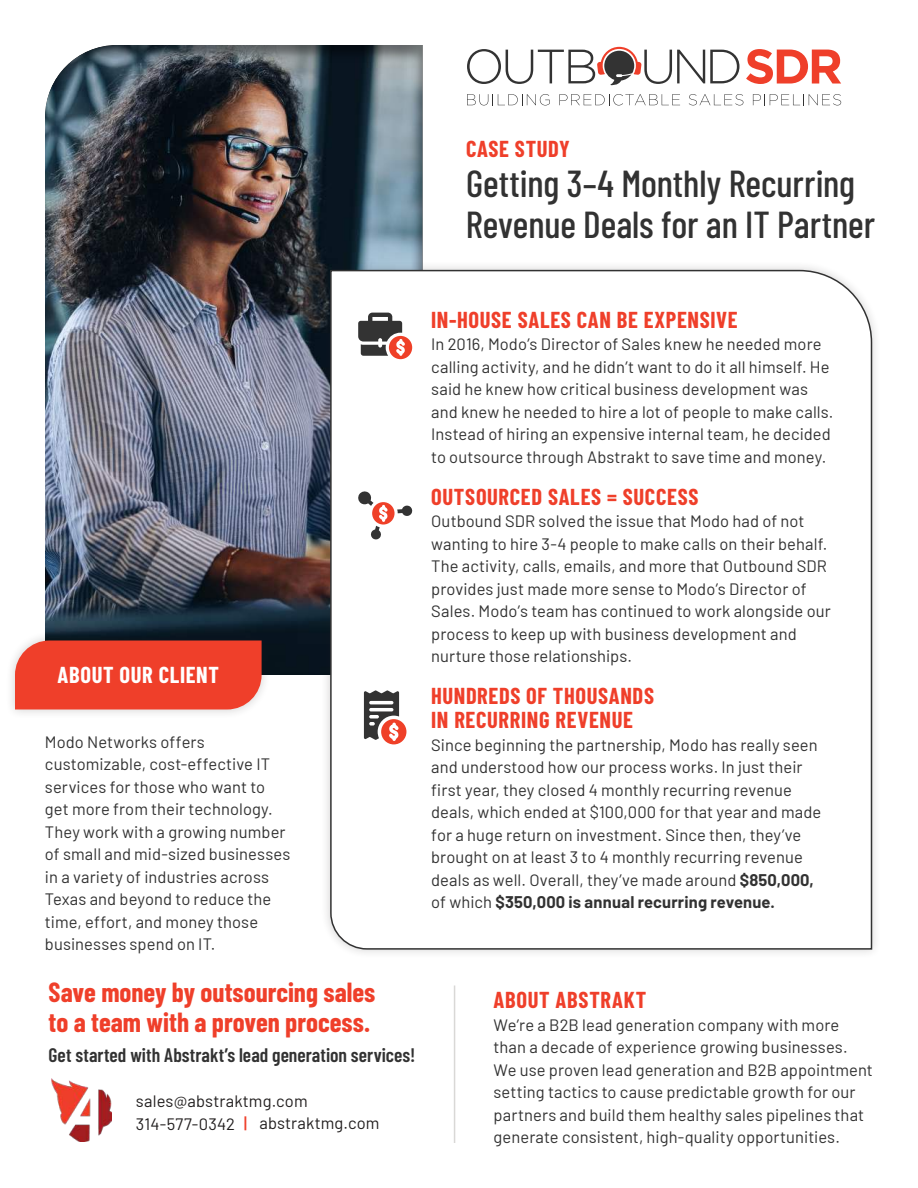
<style>
.page{position:relative;width:918px;height:1188px;background:#fff}
.page>*{position:absolute;margin:0;border:0;box-sizing:border-box;transform-origin:0 0}
.t1{font:500 37.5px/40.5px "Barlow Condensed";letter-spacing:-.005em;color:#323232}
.t2{font:700 27px/30px "Barlow Condensed";color:#ef3f2a}
.t3{font:700 22.5px/24px "Barlow Condensed";letter-spacing:.03em;color:#ef3f2a}
.t4{font:700 22.5px "Barlow Condensed";letter-spacing:.025em;color:#fff}
.t5{font:600 19.5px "Barlow Condensed";letter-spacing:.005em;color:#323232}
.t6{font:16.5px/22.5px "Barlow";letter-spacing:.005em;color:#323232}
.t7{font:16.5px/22.5px "Barlow";letter-spacing:.01em;color:#221f1f}
.s1{color:#ef3f2a}
.s2{font-weight:700}
</style>
<div class="page">
<img style="left:45px;top:45px;width:378px;height:630px">
<div style="left:320px;top:260px;width:562px;height:699px;background:#221f1f;opacity:.2"></div>
<svg style="left:329px;top:269px;width:544px;height:681px"></svg>
<svg style="left:467px;top:94px;width:83px;height:11px"></svg>
<svg style="left:559px;top:94px;width:121px;height:11px"></svg>
<svg style="left:689px;top:94px;width:54px;height:11px"></svg>
<svg style="left:753px;top:94px;width:88px;height:11px"></svg>
<svg style="left:467px;top:47px;width:272px;height:39px"></svg>
<svg style="left:746px;top:49px;width:95px;height:35px"></svg>
<div style="left:5px;top:631px;width:266px;height:88px;background:#221f1f;opacity:.2"></div>
<div style="left:15px;top:640px;width:247px;height:70px;background:#ef3f2a"></div>
<img style="left:51px;top:1079px;width:60px;height:62px">
<svg style="left:358px;top:313px;width:54px;height:46px"></svg>
<svg style="left:357px;top:491px;width:56px;height:49px"></svg>
<svg style="left:364px;top:690px;width:42px;height:54px"></svg>
<hr style="left:454px;top:985px;width:1px;height:158px;background:#d9d8d6">
<h3 class="t3" style="left:466px;top:139px;width:105px">CASE STUDY</h3>
<h1 class="t1" style="left:466px;top:167px;width:411px">Getting 3–4 Monthly Recurring<br>Revenue Deals for an IT Partner</h1>
<h3 class="t4" style="left:58px;top:667px;width:163px">ABOUT OUR CLIENT</h3>
<p class="t6" style="left:45px;top:732px;width:247px">Modo Networks offers customizable, cost-effective IT services for those who want to get more from their technology.<br>They work with a growing number of small and mid-sized businesses in a variety of industries across<br>Texas and beyond to reduce the time, effort, and money those businesses spend on IT.</p>
<h2 class="t2" style="left:49px;top:980px;width:328px">Save money by outsourcing sales to a team with a proven process.</h2>
<p class="t5" style="left:49px;top:1048px;width:368px">Get started with Abstrakt’s lead generation services!</p>
<p class="t7" style="left:136px;top:1091px;width:245px">sales@abstraktmg.com<br>314-577-0342 <span class="s1">|</span> abstraktmg.com</p>
<h3 class="t3" style="left:431px;top:310px;width:308px">IN-HOUSE SALES CAN BE EXPENSIVE</h3>
<p class="t6" style="left:431px;top:334px;width:404px">In 2016, Modo’s Director of Sales knew he needed more calling activity, and he didn’t want to do it all himself. He said he knew how critical business development was and knew he needed to hire a lot of people to make calls.<br>Instead of hiring an expensive internal team, he decided to outsource through Abstrakt to save time and money.</p>
<h3 class="t3" style="left:431px;top:487px;width:269px">OUTSOURCED SALES = SUCCESS</h3>
<p class="t6" style="left:431px;top:511px;width:401px">Outbound SDR solved the issue that Modo had of not wanting to hire 3-4 people to make calls on their behalf.<br>The activity, calls, emails, and more that Outbound SDR provides just made more sense to Modo’s Director of Sales. Modo’s team has continued to work alongside our process to keep up with business development and nurture those relationships.</p>
<h3 class="t3" style="left:431px;top:686px;width:224px">HUNDREDS OF THOUSANDS<br>IN RECURRING REVENUE</h3>
<p class="t6" style="left:431px;top:735px;width:392px">Since beginning the partnership, Modo has really seen and understood how our process works. In just their<br>昀椀rst year, they closed 4 monthly recurring revenue deals, which ended at $100,000 for that year and made for a huge return on investment. Since then, they’ve brought on at least 3 to 4 monthly recurring revenue deals as well. Overall, they’ve made around <span class="s2">$850,000, </span>of which <span class="s2">$350,000 is annual recurring revenue.</span></p>
<h3 class="t3" style="left:494px;top:990px;width:154px">ABOUT ABSTRAKT</h3>
<p class="t6" style="left:494px;top:1014px;width:381px">We’re a B2B lead generation company with more than a decade of experience growing businesses.<br>We use proven lead generation and B2B appointment setting tactics to cause predictable growth for our partners and build them healthy sales pipelines that generate consistent, high-quality opportunities.</p>
</div>
